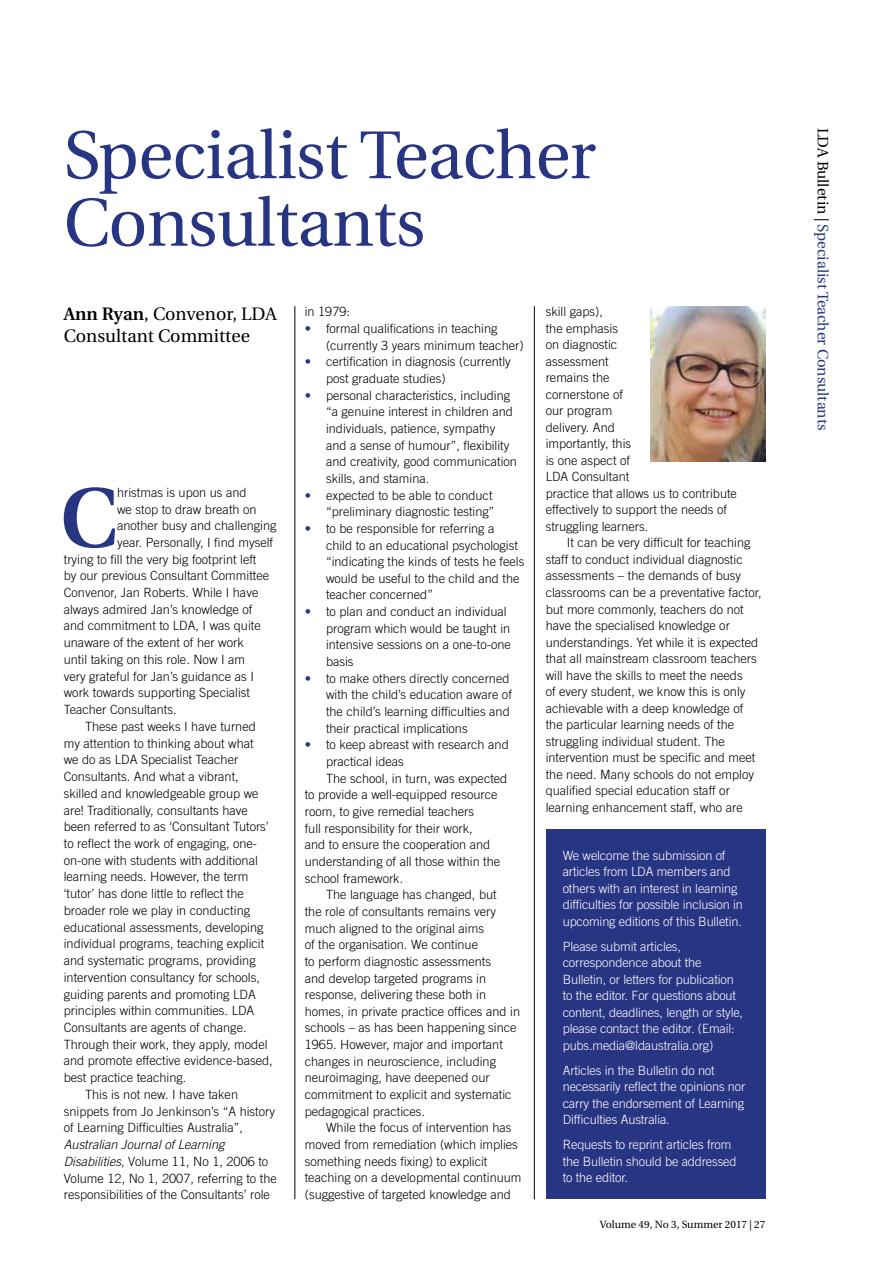
<style>
.page{position:relative;width:893px;height:1263px;background:#fff}
.page>*{position:absolute;margin:0;border:0;box-sizing:border-box;transform-origin:0 0}
.t1{font:600 84.3px "Utopia";color:#283583}
.t2{font:67.5px/67.5px "Utopia";letter-spacing:-.01em;color:#283583}
.t3{font:18px/22.6px "Utopia";color:#000}
.t4{font:15px "Utopia";color:#283583}
.t5{font:300 12.75px/16.5px "Trade Gothic";color:#000}
.t6{font:300 12.75px/16.5px "Trade Gothic";letter-spacing:-.01em;color:#fff}
.t7{font:10.5px "Utopia";color:#000}
.s1{font-weight:600}
.s2{font-style:italic}
.s3{color:#283583}
.s4{color:#000}
</style>
<div class="page">
<img style="left:651px;top:306px;width:114px;height:155px">
<hr style="left:294px;top:306px;width:1px;height:893px;background:#000">
<hr style="left:534px;top:306px;width:1px;height:893px;background:#000">
<div style="left:546px;top:829px;width:219px;height:370px;background:#283583"></div>
<h2 class="t2" style="left:64px;top:123px;width:534px">Specialist Teacher<br>Consultants</h2>
<h3 class="t3" style="left:64px;top:303px;width:215px"><span class="s1">Ann Ryan</span>, Convenor, LDA<br>Consultant Committee</h3>
<h1 class="t1" style="left:60px;top:471px;width:59px">C</h1>
<p class="t5" style="left:117px;top:484px;width:131px">hristmas is upon us and</p>
<p class="t5" style="left:117px;top:501px;width:141px">we stop to draw breath on</p>
<p class="t5" style="left:117px;top:517px;width:161px">another busy and challenging</p>
<p class="t5" style="left:117px;top:534px;width:158px">year. Personally, I find myself</p>
<p class="t5" style="left:64px;top:551px;width:194px">trying to fill the very big footprint left</p>
<p class="t5" style="left:64px;top:567px;width:207px">by our previous Consultant Committee</p>
<p class="t5" style="left:64px;top:584px;width:196px">Convenor, Jan Roberts. While I have</p>
<p class="t5" style="left:64px;top:601px;width:190px">always admired Jan’s knowledge of</p>
<p class="t5" style="left:64px;top:617px;width:198px">and commitment to LDA, I was quite</p>
<p class="t5" style="left:64px;top:634px;width:181px">unaware of the extent of her work</p>
<p class="t5" style="left:64px;top:651px;width:183px">until taking on this role. Now I am</p>
<p class="t5" style="left:64px;top:668px;width:192px">very grateful for Jan’s guidance as I</p>
<p class="t5" style="left:64px;top:684px;width:188px">work towards supporting Specialist</p>
<p class="t5" style="left:64px;top:701px;width:114px">Teacher Consultants.</p>
<p class="t5" style="left:85px;top:718px;width:172px">These past weeks I have turned</p>
<p class="t5" style="left:64px;top:735px;width:191px">my attention to thinking about what</p>
<p class="t5" style="left:64px;top:751px;width:176px">we do as LDA Specialist Teacher</p>
<p class="t5" style="left:64px;top:768px;width:177px">Consultants. And what a vibrant,</p>
<p class="t5" style="left:64px;top:785px;width:196px">skilled and knowledgeable group we</p>
<p class="t5" style="left:64px;top:801px;width:186px">are! Traditionally, consultants have</p>
<p class="t5" style="left:64px;top:818px;width:206px">been referred to as ‘Consultant Tutors’</p>
<p class="t5" style="left:64px;top:835px;width:195px">to reflect the work of engaging, one-</p>
<p class="t5" style="left:64px;top:852px;width:196px">on-one with students with additional</p>
<p class="t5" style="left:64px;top:868px;width:186px">learning needs. However, the term</p>
<p class="t5" style="left:64px;top:885px;width:182px">‘tutor’ has done little to reflect the</p>
<p class="t5" style="left:64px;top:902px;width:188px">broader role we play in conducting</p>
<p class="t5" style="left:64px;top:919px;width:201px">educational assessments, developing</p>
<p class="t5" style="left:64px;top:935px;width:202px">individual programs, teaching explicit</p>
<p class="t5" style="left:64px;top:952px;width:193px">and systematic programs, providing</p>
<p class="t5" style="left:64px;top:969px;width:198px">intervention consultancy for schools,</p>
<p class="t5" style="left:64px;top:985px;width:194px">guiding parents and promoting LDA</p>
<p class="t5" style="left:64px;top:1002px;width:192px">principles within communities. LDA</p>
<p class="t5" style="left:64px;top:1019px;width:184px">Consultants are agents of change.</p>
<p class="t5" style="left:64px;top:1036px;width:205px">Through their work, they apply, model</p>
<p class="t5" style="left:64px;top:1052px;width:210px">and promote effective evidence-based,</p>
<p class="t5" style="left:64px;top:1069px;width:124px">best practice teaching.</p>
<p class="t5" style="left:85px;top:1086px;width:155px">This is not new. I have taken</p>
<p class="t5" style="left:64px;top:1103px;width:213px">snippets from Jo Jenkinson’s “A history</p>
<p class="t5" style="left:64px;top:1119px;width:181px">of Learning Difficulties Australia”,</p>
<p class="t5" style="left:64px;top:1136px;width:215px"><span class="s2">Australian Journal of Learning Disabilities</span>, Volume 11, No 1, 2006 to Volume 12, No 1, 2007, referring to the responsibilities of the Consultants’ role</p>
<p class="t5" style="left:305px;top:303px;width:47px">in 1979:</p>
<p class="t5" style="left:326px;top:320px;width:199px;text-indent:-21px"><span class="s3">•</span> formal qualifications in teaching (currently 3 years minimum teacher)</p>
<p class="t5" style="left:326px;top:353px;width:186px;text-indent:-21px"><span class="s3">•</span> certification in diagnosis (currently post graduate studies)</p>
<p class="t5" style="left:326px;top:387px;width:193px;text-indent:-21px"><span class="s3">•</span> personal characteristics, including “a genuine interest in children and individuals, patience, sympathy and a sense of humour”, flexibility and creativity, good communication skills, and stamina.</p>
<p class="t5" style="left:305px;top:486px;width:191px;text-align:right"><span class="s3">•</span> expected to be able to conduct “preliminary diagnostic testing”</p>
<p class="t5" style="left:326px;top:520px;width:200px;text-indent:-21px"><span class="s3">•</span> to be responsible for referring a<br>child to an educational psychologist “indicating the kinds of tests he feels would be useful to the child and the teacher concerned”</p>
<p class="t5" style="left:326px;top:603px;width:186px;text-indent:-21px"><span class="s3">•</span> to plan and conduct an individual program which would be taught in intensive sessions on a one-to-one basis</p>
<p class="t5" style="left:326px;top:670px;width:187px;text-indent:-21px"><span class="s3">•</span> to make others directly concerned with the child’s education aware of the child’s learning difficulties and their practical implications</p>
<p class="t5" style="left:305px;top:736px;width:206px"><span class="s3">•</span> to keep abreast with research and</p>
<p class="t5" style="left:326px;top:753px;width:79px">practical ideas</p>
<p class="t5" style="left:326px;top:770px;width:183px">The school, in turn, was expected</p>
<p class="t5" style="left:305px;top:786px;width:194px">to provide a well-equipped resource</p>
<p class="t5" style="left:305px;top:803px;width:171px">room, to give remedial teachers</p>
<p class="t5" style="left:305px;top:820px;width:169px">full responsibility for their work,</p>
<p class="t5" style="left:305px;top:836px;width:187px">and to ensure the cooperation and</p>
<p class="t5" style="left:305px;top:853px;width:197px">understanding of all those within the</p>
<p class="t5" style="left:305px;top:870px;width:100px">school framework.</p>
<p class="t5" style="left:326px;top:886px;width:172px">The language has changed, but</p>
<p class="t5" style="left:305px;top:903px;width:193px">the role of consultants remains very</p>
<p class="t5" style="left:305px;top:919px;width:181px">much aligned to the original aims</p>
<p class="t5" style="left:305px;top:936px;width:175px">of the organisation. We continue</p>
<p class="t5" style="left:305px;top:953px;width:188px">to perform diagnostic assessments</p>
<p class="t5" style="left:305px;top:969px;width:183px">and develop targeted programs in</p>
<p class="t5" style="left:305px;top:986px;width:183px">response, delivering these both in</p>
<p class="t5" style="left:305px;top:1003px;width:217px">homes, in private practice offices and in</p>
<p class="t5" style="left:305px;top:1019px;width:213px">schools – as has been happening since</p>
<p class="t5" style="left:305px;top:1036px;width:200px">1965. However, major and important</p>
<p class="t5" style="left:305px;top:1053px;width:193px">changes in neuroscience, including</p>
<p class="t5" style="left:305px;top:1069px;width:186px">neuroimaging, have deepened our</p>
<p class="t5" style="left:305px;top:1086px;width:208px">commitment to explicit and systematic</p>
<p class="t5" style="left:305px;top:1103px;width:122px">pedagogical practices.</p>
<p class="t5" style="left:326px;top:1119px;width:187px">While the focus of intervention has</p>
<p class="t5" style="left:305px;top:1136px;width:215px">moved from remediation (which implies</p>
<p class="t5" style="left:305px;top:1153px;width:184px">something needs fixing) to explicit</p>
<p class="t5" style="left:305px;top:1169px;width:218px">teaching on a developmental continuum</p>
<p class="t5" style="left:305px;top:1186px;width:208px">(suggestive of targeted knowledge and</p>
<p class="t5" style="left:546px;top:303px;width:193px">skill gaps),<br>the emphasis<br>on diagnostic<br>assessment<br>remains the<br>cornerstone of<br>our program<br>delivery. And<br>importantly, this<br>is one aspect of<br>LDA Consultant<br>practice that allows us to contribute effectively to support the needs of struggling learners.</p>
<p class="t5" style="left:546px;top:534px;width:217px;text-indent:21px">It can be very difficult for teaching staff to conduct individual diagnostic assessments – the demands of busy classrooms can be a preventative factor, but more commonly, teachers do not have the specialised knowledge or understandings. Yet while it is expected that all mainstream classroom teachers will have the skills to meet the needs<br>of every student, we know this is only achievable with a deep knowledge of the particular learning needs of the struggling individual student. The intervention must be specific and meet the need. Many schools do not employ qualified special education staff or learning enhancement staff, who are</p>
<p class="t6" style="left:563px;top:847px;width:182px">We welcome the submission of articles from LDA members and others with an interest in learning difficulties for possible inclusion in upcoming editions of this Bulletin.</p>
<p class="t6" style="left:563px;top:938px;width:182px">Please submit articles, correspondence about the<br>Bulletin, or letters for publication to the editor. For questions about content, deadlines, length or style, please contact the editor. (Email: pubs.media@ldaustralia.org)</p>
<p class="t6" style="left:563px;top:1062px;width:184px">Articles in the Bulletin do not necessarily reflect the opinions nor carry the endorsement of Learning<br>Difficulties Australia.</p>
<p class="t6" style="left:563px;top:1136px;width:175px">Requests to reprint articles from the Bulletin should be addressed to the editor.</p>
<p class="t7" style="left:600px;top:1219px;width:167px">Volume 49, No 3, Summer 2017 | 27</p>
<p class="t4" style="left:831px;top:128px;width:304px;rotate:90deg"><span class="s4">LDA Bulletin |</span> Specialist Teacher Consultants</p>
</div>
